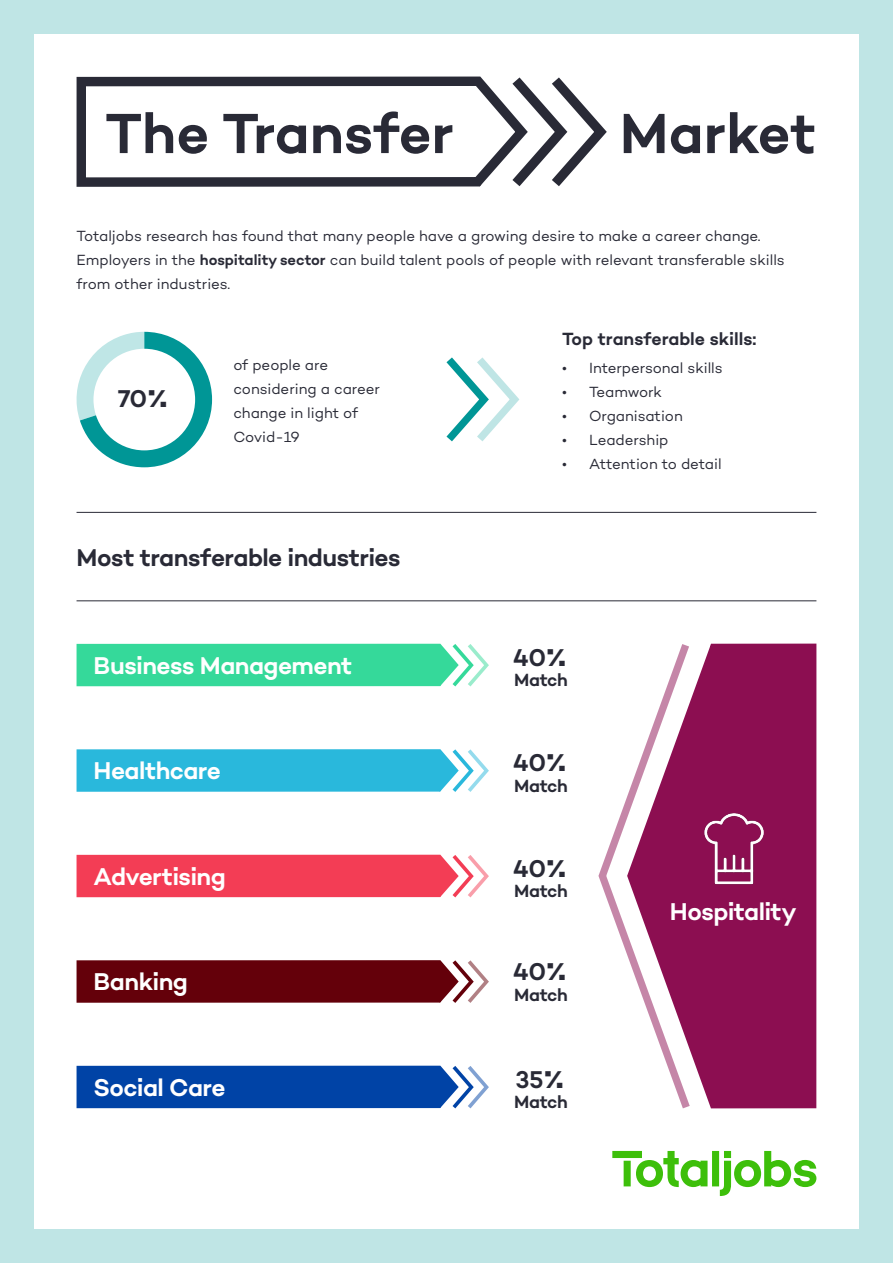
<style>
.page{position:relative;width:893px;height:1263px;background:#bfe5e5}
.page>*{position:absolute;margin:0;border:0;box-sizing:border-box;transform-origin:0 0}
.t1{font:700 57.6px "Total Sans";color:#292a36}
.t2{font:700 24.75px "Total Sans";letter-spacing:-.025em;color:#fff}
.t3{font:700 24.75px "Total Sans";letter-spacing:-.025em;color:#292a36}
.t4{font:700 18px "Total Sans";letter-spacing:-.01em;color:#292a36}
.t5{font:15px/24px "Total Sans";color:#292a36}
.s1{font-weight:700}
</style>
<div class="page">
<div style="left:34px;top:34px;width:825px;height:1195px;background:#fff"></div>
<div style="left:696px;top:643px;width:121px;height:466px;background:#8c0e51"></div>
<svg style="left:446px;top:357px;width:74px;height:85px"></svg>
<svg style="left:612px;top:1151px;width:204px;height:45px"></svg>
<svg style="left:76px;top:332px;width:136px;height:135px"></svg>
<div style="left:93px;top:349px;width:102px;height:101px;background:#fff;border-radius:50%"></div>
<svg style="left:76px;top:76px;width:427px;height:111px"></svg>
<svg style="left:503px;top:77px;width:104px;height:110px"></svg>
<svg style="left:76px;top:854px;width:413px;height:44px;background:#f45268"></svg>
<svg style="left:598px;top:644px;width:98px;height:465px"></svg>
<hr style="left:77px;top:512px;width:739px;height:1px;background:#292a36">
<hr style="left:77px;top:600px;width:739px;height:1px;background:#292a36">
<svg style="left:76px;top:643px;width:413px;height:44px;background:#4bdda5"></svg>
<svg style="left:76px;top:749px;width:413px;height:43px;background:#3cbedf"></svg>
<svg style="left:76px;top:1065px;width:413px;height:44px;background:#1c58b0"></svg>
<svg style="left:76px;top:960px;width:413px;height:43px;background:#721720"></svg>
<img style="left:682px;top:798px;width:106px;height:97px">
<h1 class="t1" style="left:105px;top:99px;width:351px">The Transfer</h1>
<h1 class="t1" style="left:620px;top:99px;width:198px">Market</h1>
<p class="t5" style="left:77px;top:224px;width:710px">Totaljobs research has found that many people have a growing desire to make a career change.<br>Employers in the <span class="s1">hospitality sector</span> can build talent pools of people with relevant transferable skills from other industries.</p>
<h2 class="t3" style="left:118px;top:384px;width:53px">70%</h2>
<p class="t5" style="left:233px;top:352px;width:148px">of people are considering a career change in light of<br>Covid-19</p>
<h2 class="t3" style="left:77px;top:543px;width:325px">Most transferable industries</h2>
<h2 class="t2" style="left:94px;top:650px;width:260px">Business Management</h2>
<h2 class="t2" style="left:94px;top:756px;width:129px">Healthcare</h2>
<h2 class="t2" style="left:94px;top:861px;width:134px">Advertising</h2>
<h2 class="t2" style="left:94px;top:967px;width:96px">Banking</h2>
<h2 class="t2" style="left:94px;top:1072px;width:133px">Social Care</h2>
<p class="t4" style="left:562px;top:328px;width:196px">Top transferable skills:</p>
<p class="t5" style="left:562px;top:356px;width:162px">• Interpersonal skills</p>
<p class="t5" style="left:562px;top:380px;width:101px">• Teamwork</p>
<p class="t5" style="left:562px;top:404px;width:122px">• Organisation</p>
<p class="t5" style="left:562px;top:428px;width:108px">• Leadership</p>
<p class="t5" style="left:562px;top:452px;width:161px">• Attention to detail</p>
<h2 class="t3" style="left:513px;top:642px;width:57px">40%</h2>
<p class="t4" style="left:514px;top:669px;width:55px">Match</p>
<h2 class="t3" style="left:513px;top:748px;width:57px">40%</h2>
<p class="t4" style="left:514px;top:775px;width:55px">Match</p>
<h2 class="t3" style="left:513px;top:853px;width:57px">40%</h2>
<p class="t4" style="left:514px;top:880px;width:55px">Match</p>
<h2 class="t3" style="left:513px;top:957px;width:57px">40%</h2>
<p class="t4" style="left:514px;top:984px;width:55px">Match</p>
<h2 class="t3" style="left:515px;top:1064px;width:53px">35%</h2>
<p class="t4" style="left:514px;top:1091px;width:55px">Match</p>
<h2 class="t2" style="left:670px;top:897px;width:128px">Hospitality</h2>
</div>
